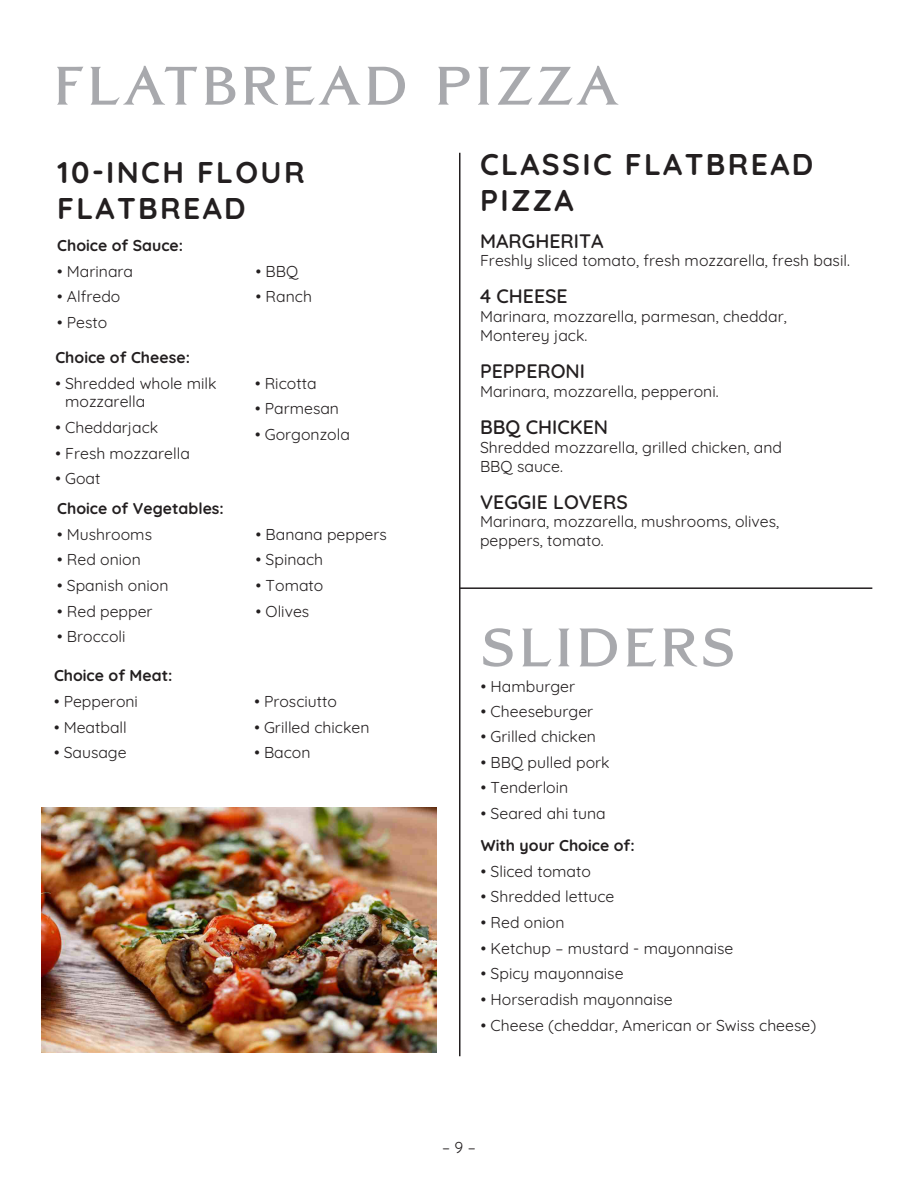
<style>
.page{position:relative;width:918px;height:1188px;background:#fff}
.page>*{position:absolute;margin:0;border:0;box-sizing:border-box;transform-origin:0 0}
.t1{font:700 54px "Grand Central";letter-spacing:.075em;color:#a8a9ad}
.t2{font:300 30px/36px "Quicksand";letter-spacing:.08em;color:#231f20}
.t3{font:300 19.5px "Quicksand";color:#231f20}
.t4{font:300 15.75px/18.9px "Quicksand";color:#231f20}
</style>
<div class="page">
<hr style="left:459px;top:153px;width:1px;height:903px;background:#231f20">
<hr style="left:460px;top:587px;width:412px;height:2px;background:#231f20">
<img style="left:41px;top:808px;width:396px;height:244px">
<p class="t1" style="left:54px;top:53px;width:566px">FLATBREAD PIZZA</p>
<p class="t2" style="left:57px;top:151px;width:249px">10-INCH FLOUR<br>FLATBREAD</p>
<p class="t4" style="left:57px;top:235px;width:127px">Choice of Sauce:</p>
<p class="t4" style="left:57px;top:260px;width:77px">• Marinara</p>
<p class="t4" style="left:57px;top:286px;width:65px">• Alfredo</p>
<p class="t4" style="left:57px;top:312px;width:52px">• Pesto</p>
<p class="t4" style="left:256px;top:260px;width:44px">• BBQ</p>
<p class="t4" style="left:256px;top:286px;width:57px">• Ranch</p>
<p class="t4" style="left:55px;top:346px;width:136px">Choice of Cheese:</p>
<p class="t4" style="left:65px;top:372px;width:153px;text-indent:-10px">• Shredded whole milk mozzarella</p>
<p class="t4" style="left:55px;top:417px;width:104px">• Cheddarjack</p>
<p class="t4" style="left:55px;top:442px;width:136px">• Fresh mozzarella</p>
<p class="t4" style="left:55px;top:468px;width:47px">• Goat</p>
<p class="t4" style="left:57px;top:498px;width:168px">Choice of Vegetables:</p>
<p class="t4" style="left:57px;top:523px;width:96px">• Mushrooms</p>
<p class="t4" style="left:57px;top:549px;width:85px">• Red onion</p>
<p class="t4" style="left:57px;top:574px;width:113px">• Spanish onion</p>
<p class="t4" style="left:57px;top:600px;width:97px">• Red pepper</p>
<p class="t4" style="left:57px;top:626px;width:70px">• Broccoli</p>
<p class="t4" style="left:54px;top:665px;width:120px">Choice of Meat:</p>
<p class="t4" style="left:54px;top:690px;width:86px">• Pepperoni</p>
<p class="t4" style="left:54px;top:716px;width:74px">• Meatball</p>
<p class="t4" style="left:54px;top:742px;width:74px">• Sausage</p>
<p class="t4" style="left:255px;top:372px;width:63px">• Ricotta</p>
<p class="t4" style="left:255px;top:398px;width:85px">• Parmesan</p>
<p class="t4" style="left:255px;top:423px;width:96px">• Gorgonzola</p>
<p class="t4" style="left:256px;top:523px;width:132px">• Banana peppers</p>
<p class="t4" style="left:256px;top:549px;width:69px">• Spinach</p>
<p class="t4" style="left:256px;top:574px;width:69px">• Tomato</p>
<p class="t4" style="left:256px;top:600px;width:55px">• Olives</p>
<p class="t4" style="left:254px;top:690px;width:84px">• Prosciutto</p>
<p class="t4" style="left:254px;top:716px;width:117px">• Grilled chicken</p>
<p class="t4" style="left:254px;top:742px;width:58px">• Bacon</p>
<p class="t2" style="left:480px;top:143px;width:335px">CLASSIC FLATBREAD<br>PIZZA</p>
<p class="t3" style="left:480px;top:226px;width:125px">MARGHERITA</p>
<p class="t4" style="left:480px;top:250px;width:371px">Freshly sliced tomato, fresh mozzarella, fresh basil.</p>
<p class="t3" style="left:480px;top:281px;width:89px">4 CHEESE</p>
<p class="t4" style="left:480px;top:306px;width:308px">Marinara, mozzarella, parmesan, cheddar,<br>Monterey jack.</p>
<p class="t3" style="left:480px;top:356px;width:107px">PEPPERONI</p>
<p class="t4" style="left:480px;top:380px;width:240px">Marinara, mozzarella, pepperoni.</p>
<p class="t3" style="left:480px;top:412px;width:130px">BBQ CHICKEN</p>
<p class="t4" style="left:480px;top:436px;width:304px">Shredded mozzarella, grilled chicken, and<br>BBQ sauce.</p>
<p class="t3" style="left:480px;top:487px;width:149px">VEGGIE LOVERS</p>
<p class="t4" style="left:480px;top:511px;width:301px">Marinara, mozzarella, mushrooms, olives, peppers, tomato.</p>
<p class="t1" style="left:481px;top:615px;width:256px">SLIDERS</p>
<p class="t4" style="left:481px;top:675px;width:96px">• Hamburger</p>
<p class="t4" style="left:481px;top:701px;width:114px">• Cheeseburger</p>
<p class="t4" style="left:481px;top:726px;width:117px">• Grilled chicken</p>
<p class="t4" style="left:481px;top:751px;width:130px">• BBQ pulled pork</p>
<p class="t4" style="left:481px;top:777px;width:89px">• Tenderloin</p>
<p class="t4" style="left:481px;top:802px;width:126px">• Seared ahi tuna</p>
<p class="t4" style="left:481px;top:834px;width:155px">With your Choice of:</p>
<p class="t4" style="left:481px;top:860px;width:112px">• Sliced tomato</p>
<p class="t4" style="left:481px;top:886px;width:135px">• Shredded lettuce</p>
<p class="t4" style="left:481px;top:911px;width:85px">• Red onion</p>
<p class="t4" style="left:481px;top:937px;width:254px">• Ketchup – mustard - mayonnaise</p>
<p class="t4" style="left:481px;top:963px;width:144px">• Spicy mayonnaise</p>
<p class="t4" style="left:481px;top:988px;width:193px">• Horseradish mayonnaise</p>
<p class="t4" style="left:481px;top:1014px;width:337px">• Cheese (cheddar, American or Swiss cheese)</p>
<p class="t4" style="left:442px;top:1137px;width:35px">– 9 –</p>
</div>
